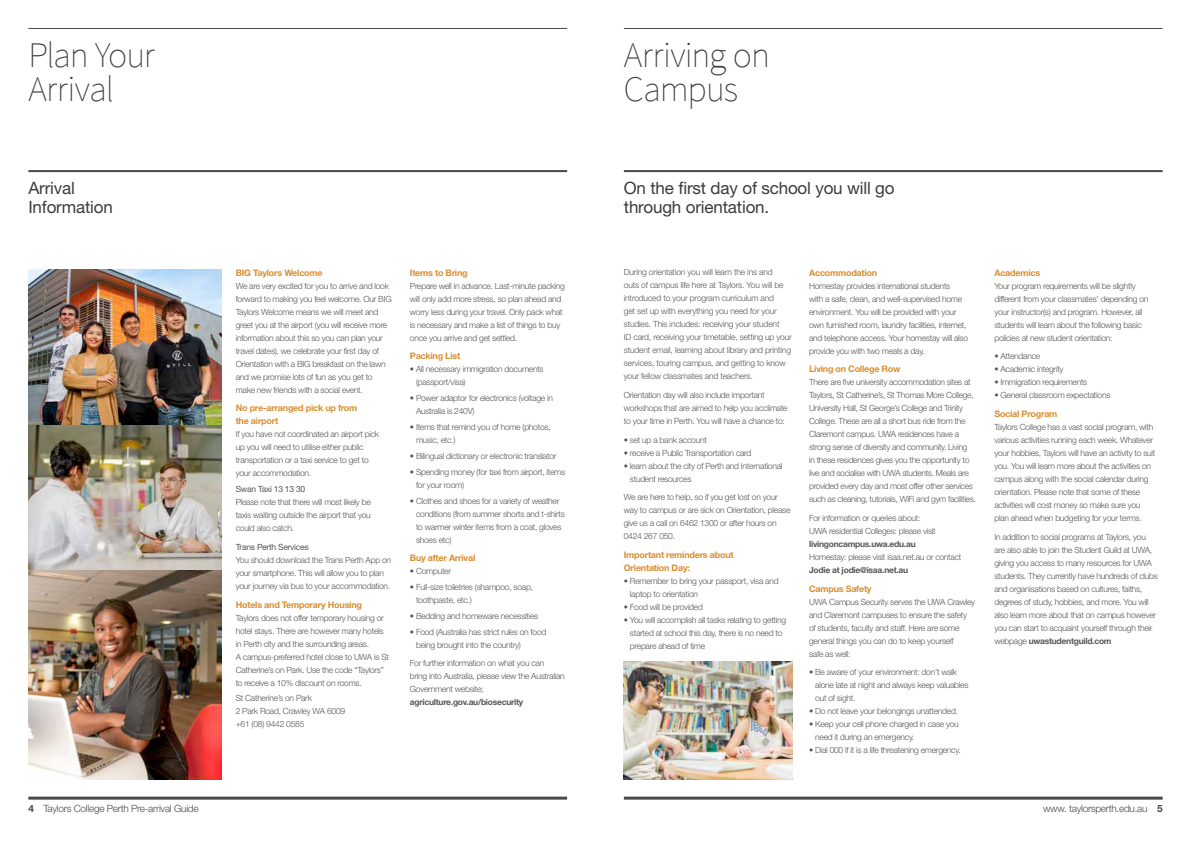
<style>
.page{position:relative;width:1191px;height:842px;background:#fff}
.page>*{position:absolute;margin:0;border:0;box-sizing:border-box;transform-origin:0 0}
.t1{font:200 36px/34px "Source Sans Pro";letter-spacing:-.025em;color:#3b3b3a}
.t2{font:17px/19px "Helvetica Neue LT Std";letter-spacing:-.01em;color:#3b3b3a}
.t3{font:300 10px "Helvetica Neue LT Std";letter-spacing:-.025em;color:#494948}
.t4{font:700 9px/13px "Helvetica Neue LT Std";letter-spacing:-.025em;color:#db8e30}
.t5{font:300 8.5px/13px "Helvetica Neue LT Std";letter-spacing:-.03em;color:#565656}
.t6{font:700 8.5px "Helvetica Neue LT Std";letter-spacing:-.03em;color:#565656}
.t7{font:8.5px "Helvetica Neue LT Std";letter-spacing:-.03em;color:#565656}
.s1{font-weight:700}
</style>
<div class="page">
<hr style="left:28px;top:28px;width:539px;height:1px;background:#494948">
<hr style="left:624px;top:28px;width:538px;height:1px;background:#494948">
<hr style="left:624px;top:170px;width:538px;height:2px;background:#494948">
<hr style="left:624px;top:797px;width:538px;height:3px;background:#494948">
<hr style="left:28px;top:170px;width:539px;height:2px;background:#494948">
<img style="left:28px;top:570px;width:193px;height:210px">
<img style="left:28px;top:269px;width:193px;height:156px">
<img style="left:28px;top:425px;width:193px;height:145px">
<hr style="left:28px;top:797px;width:539px;height:3px;background:#494948">
<img style="left:624px;top:662px;width:168px;height:118px">
<h1 class="t1" style="left:28px;top:38px;width:128px">Plan Your<br>Arrival</h1>
<h1 class="t1" style="left:624px;top:38px;width:148px">Arriving on<br>Campus</h1>
<h2 class="t2" style="left:28px;top:178px;width:86px">Arrival<br>Information</h2>
<h2 class="t2" style="left:624px;top:178px;width:272px">On the first day of school you will go through orientation.</h2>
<p class="t4" style="left:236px;top:266px;width:88px">BIG Taylors Welcome</p>
<p class="t5" style="left:236px;top:279px;width:157px">We are very excited for you to arrive and look forward to making you feel welcome. Our BIG Taylors Welcome means we will meet and greet you at the airport (you will receive more information about this so you can plan your travel dates), we celebrate your first day of Orientation with a BIG breakfast on the lawn and we promise lots of fun as you get to make new friends with a social event.</p>
<p class="t4" style="left:236px;top:401px;width:123px">No pre-arranged pick up from the airport</p>
<p class="t5" style="left:236px;top:428px;width:145px">If you have not coordinated an airport pick up you will need to utilise either public transportation or a taxi service to get to your accommodation.</p>
<p class="t7" style="left:236px;top:484px;width:71px">Swan Taxi 13 13 30</p>
<p class="t5" style="left:236px;top:496px;width:137px;text-align:justify">Please note that there will most likely be taxis waiting outside the airport that you could also catch.</p>
<p class="t7" style="left:236px;top:542px;width:75px">Trans Perth Services</p>
<p class="t5" style="left:236px;top:553px;width:157px">You should download the Trans Perth App on your smartphone. This will allow you to plan your journey via bus to your accommodation.</p>
<p class="t4" style="left:236px;top:598px;width:128px">Hotels and Temporary Housing</p>
<p class="t5" style="left:236px;top:611px;width:155px">Taylors does not offer temporary housing or hotel stays. There are however many hotels in Perth city and the surrounding areas.<br>A campus-preferred hotel close to UWA is St Catherine’s on Park. Use the code “Taylors” to receive a 10% discount on rooms.</p>
<p class="t5" style="left:236px;top:692px;width:111px">St Catherine’s on Park<br>2 Park Road, Crawley WA 6009 +61 (08) 9442 0585</p>
<p class="t4" style="left:410px;top:266px;width:59px">Items to Bring</p>
<p class="t5" style="left:410px;top:279px;width:156px">Prepare well in advance. Last-minute packing will only add more stress, so plan ahead and worry less during your travel. Only pack what is necessary and make a list of things to buy once you arrive and get settled.</p>
<p class="t4" style="left:410px;top:349px;width:52px">Packing List</p>
<p class="t5" style="left:416px;top:363px;width:129px;text-indent:-6px">• All necessary immigration documents (passport/visa)</p>
<p class="t5" style="left:416px;top:392px;width:138px;text-indent:-6px">• Power adaptor for electronics (voltage in<br>Australia is 240V)</p>
<p class="t5" style="left:416px;top:420px;width:136px;text-indent:-6px">• Items that remind you of home (photos, music, etc.)</p>
<p class="t5" style="left:410px;top:449px;width:148px">• Bilingual dictionary or electronic translator</p>
<p class="t5" style="left:416px;top:465px;width:151px;text-indent:-6px">• Spending money (for taxi from airport, items for your room)</p>
<p class="t5" style="left:416px;top:494px;width:150px;text-indent:-6px">• Clothes and shoes for a variety of weather conditions (from summer shorts and t-shirts to warmer winter items from a coat, gloves shoes etc)</p>
<p class="t4" style="left:410px;top:551px;width:67px">Buy after Arrival</p>
<p class="t5" style="left:410px;top:565px;width:43px">• Computer</p>
<p class="t5" style="left:416px;top:580px;width:119px;text-indent:-6px">• Full-size toiletries (shampoo, soap, toothpaste, etc.)</p>
<p class="t5" style="left:410px;top:609px;width:130px">• Bedding and homeware necessities</p>
<p class="t5" style="left:416px;top:625px;width:132px;text-indent:-6px">• Food (Australia has strict rules on food being brought into the country)</p>
<p class="t5" style="left:410px;top:657px;width:156px">For further information on what you can<br>bring into Australia, please view the Australian<br>Government website;</p>
<p class="t6" style="left:410px;top:697px;width:115px">agriculture.gov.au/biosecurity</p>
<p class="t5" style="left:624px;top:266px;width:170px">During orientation you will learn the ins and<br>outs of campus life here at Taylors. You will be introduced to your program curriculum and<br>get set up with everything you need for your studies. This includes: receiving your student<br>ID card, receiving your timetable, setting up your student email, learning about library and printing services, touring campus, and getting to know your fellow classmates and teachers.</p>
<p class="t5" style="left:624px;top:388px;width:165px">Orientation day will also include important workshops that are aimed to help you acclimate to your time in Perth. You will have a chance to:</p>
<p class="t5" style="left:624px;top:433px;width:85px">• set up a bank account</p>
<p class="t5" style="left:624px;top:446px;width:129px">• receive a Public Transportation card</p>
<p class="t5" style="left:630px;top:459px;width:154px;text-indent:-6px">• learn about the city of Perth and International student resources</p>
<p class="t5" style="left:624px;top:491px;width:168px">We are here to help, so if you get lost on your way to campus or are sick on Orientation, please give us a call on 6462 1300 or after hours on 0424 267 050.</p>
<p class="t4" style="left:624px;top:548px;width:111px">Important reminders about<br>Orientation Day:</p>
<p class="t5" style="left:630px;top:574px;width:150px;text-indent:-6px">• Remember to bring your passport, visa and laptop to orientation</p>
<p class="t5" style="left:624px;top:600px;width:81px">• Food will be provided</p>
<p class="t5" style="left:630px;top:613px;width:158px;text-indent:-6px">• You will accomplish all tasks relating to getting started at school this day, there is no need to prepare ahead of time</p>
<p class="t4" style="left:809px;top:266px;width:70px">Accommodation</p>
<p class="t5" style="left:809px;top:279px;width:160px">Homestay provides international students<br>with a safe, clean, and well-supervised home environment. You will be provided with your own furnished room, laundry facilities, internet, and telephone access. Your homestay will also provide you with two meals a day.</p>
<p class="t4" style="left:809px;top:362px;width:93px">Living on College Row</p>
<p class="t5" style="left:809px;top:376px;width:168px">There are five university accommodation sites at Taylors, St Catherine’s, St Thomas More College, University Hall, St George’s College and Trinity College. These are all a short bus ride from the Claremont campus. UWA residences have a strong sense of diversity and community. Living<br>in these residences gives you the opportunity to live and socialise with UWA students. Meals are provided every day and most offer other services such as cleaning, tutorials, WiFi and gym facilities.</p>
<p class="t5" style="left:809px;top:511px;width:128px">For information or queries about:<br>UWA residential Colleges: please visit</p>
<p class="t6" style="left:809px;top:539px;width:108px">livingoncampus.uwa.edu.au</p>
<p class="t5" style="left:809px;top:550px;width:154px">Homestay: please visit isaa.net.au or contact</p>
<p class="t6" style="left:809px;top:565px;width:101px">Jodie at jodie@isaa.net.au</p>
<p class="t4" style="left:809px;top:582px;width:64px">Campus Safety</p>
<p class="t5" style="left:809px;top:595px;width:168px">UWA Campus Security serves the UWA Crawley and Claremont campuses to ensure the safety of students, faculty and staff. Here are some general things you can do to keep yourself<br>safe as well:</p>
<p class="t5" style="left:815px;top:666px;width:155px;text-indent:-6px">• Be aware of your environment: don’t walk alone late at night and always keep valuables out of sight.</p>
<p class="t5" style="left:809px;top:705px;width:150px">• Do not leave your belongings unattended.</p>
<p class="t5" style="left:815px;top:718px;width:145px;text-indent:-6px">• Keep your cell phone charged in case you need it during an emergency.</p>
<p class="t5" style="left:809px;top:744px;width:153px">• Dial 000 if it is a life threatening emergency.</p>
<p class="t4" style="left:994px;top:266px;width:47px">Academics</p>
<p class="t5" style="left:994px;top:279px;width:156px">Your program requirements will be slightly different from your classmates’ depending on your instructor(s) and program. However, all students will learn about the following basic policies at new student orientation:</p>
<p class="t5" style="left:994px;top:350px;width:47px">• Attendance</p>
<p class="t5" style="left:994px;top:363px;width:71px">• Academic integrity</p>
<p class="t5" style="left:994px;top:376px;width:94px">• Immigration requirements</p>
<p class="t5" style="left:994px;top:389px;width:118px">• General classroom expectations</p>
<p class="t4" style="left:994px;top:407px;width:65px">Social Program</p>
<p class="t5" style="left:994px;top:420px;width:162px">Taylors College has a vast social program, with various activities running each week. Whatever your hobbies, Taylors will have an activity to suit you. You will learn more about the activities on campus along with the social calendar during orientation. Please note that some of these activities will cost money so make sure you plan ahead when budgeting for your terms.</p>
<p class="t5" style="left:994px;top:530px;width:165px">In addition to social programs at Taylors, you are also able to join the Student Guild at UWA, giving you access to many resources for UWA students. They currently have hundreds of clubs and organisations based on cultures, faiths, degrees of study, hobbies, and more. You will also learn more about that on campus however you can start to acquaint yourself through their webpage <span class="s1">uwastudentguild.com</span></p>
<p class="t3" style="left:28px;top:803px;width:172px"><span class="s1">4</span> Taylors College Perth Pre-arrival Guide</p>
<p class="t3" style="left:1043px;top:803px;width:121px">www. taylorsperth.edu.au <span class="s1">5</span></p>
</div>
